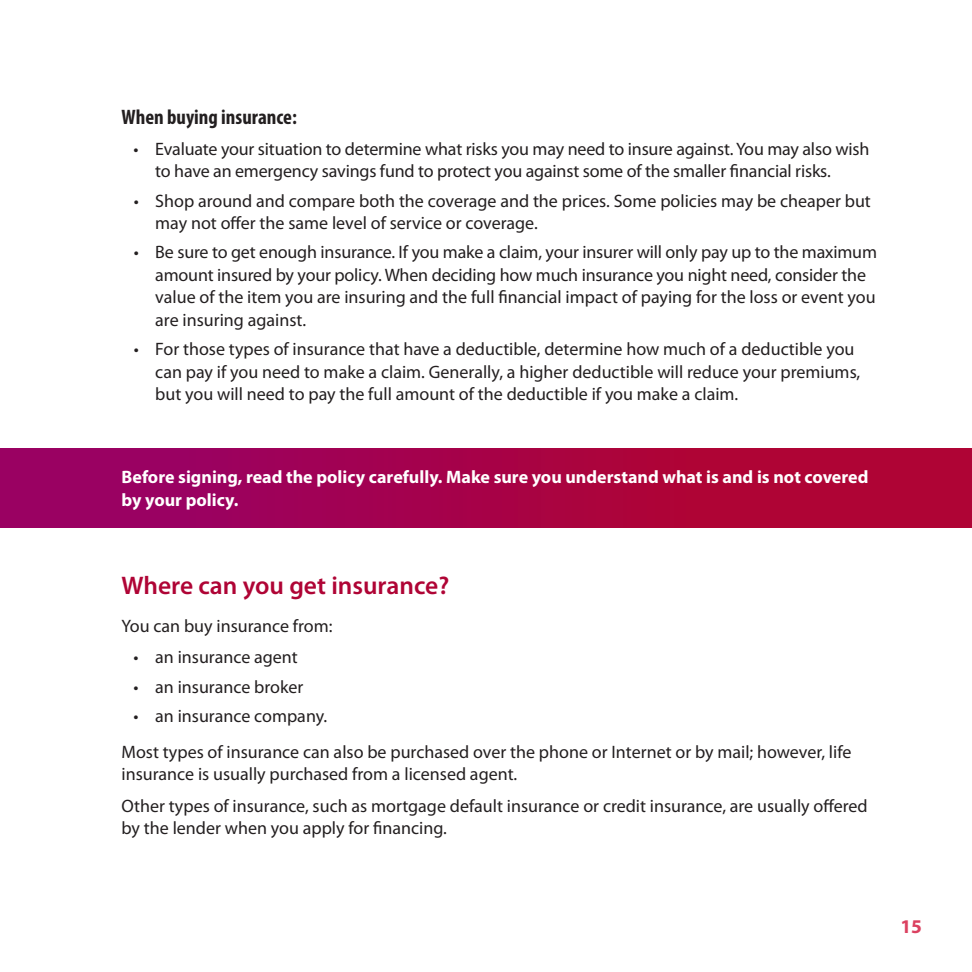
<style>
.page{position:relative;width:972px;height:972px;background:#fff}
.page>*{position:absolute;margin:0;border:0;box-sizing:border-box;transform-origin:0 0}
.t1{font:600 25.5px "Myriad Pro";color:#af0435}
.t2{font:700 condensed 21px "Myriad Pro";color:#231f20}
.t3{font:700 19.5px "Myriad Pro";color:#db4160}
.t4{font:18px/22.5px "Myriad Pro";color:#231f20}
.t5{font:700 18px/22.5px "Myriad Pro";color:#fff}
</style>
<div class="page">
<div style="left:0;top:448px;width:972px;height:80px;background:linear-gradient(to right,#980067,#b4042b)"></div>
<p class="t2" style="left:122px;top:104px;width:177px">When buying insurance:</p>
<p class="t4" style="left:155px;top:137px;width:716px;text-indent:-22px">• Evaluate your situation to determine what risks you may need to insure against. You may also wish to have an emergency savings fund to protect you against some of the smaller financial risks.</p>
<p class="t4" style="left:155px;top:189px;width:717px;text-indent:-22px">• Shop around and compare both the coverage and the prices. Some policies may be cheaper but may not offer the same level of service or coverage.</p>
<p class="t4" style="left:155px;top:241px;width:723px;text-indent:-22px">• Be sure to get enough insurance. If you make a claim, your insurer will only pay up to the maximum amount insured by your policy. When deciding how much insurance you night need, consider the value of the item you are insuring and the full financial impact of paying for the loss or event you are insuring against.</p>
<p class="t4" style="left:155px;top:338px;width:707px;text-indent:-22px">• For those types of insurance that have a deductible, determine how much of a deductible you can pay if you need to make a claim. Generally, a higher deductible will reduce your premiums, but you will need to pay the full amount of the deductible if you make a claim.</p>
<p class="t5" style="left:122px;top:465px;width:748px">Before signing, read the policy carefully. Make sure you understand what is and is not covered by your policy.</p>
<h1 class="t1" style="left:122px;top:569px;width:329px">Where can you get insurance?</h1>
<p class="t4" style="left:122px;top:615px;width:213px">You can buy insurance from:</p>
<p class="t4" style="left:134px;top:646px;width:166px">• an insurance agent</p>
<p class="t4" style="left:134px;top:675px;width:171px">• an insurance broker</p>
<p class="t4" style="left:122px;top:698px;width:731px;line-height:36px;text-indent:12px">• an insurance company.<br>Most types of insurance can also be purchased over the phone or Internet or by mail; however, life</p>
<p class="t4" style="left:122px;top:759px;width:748px;line-height:31.2px">insurance is usually purchased from a licensed agent.<br>Other types of insurance, such as mortgage default insurance or credit insurance, are usually offered</p>
<p class="t4" style="left:122px;top:817px;width:327px">by the lender when you apply for financing.</p>
<p class="t3" style="left:900px;top:913px;width:23px">15</p>
</div>
